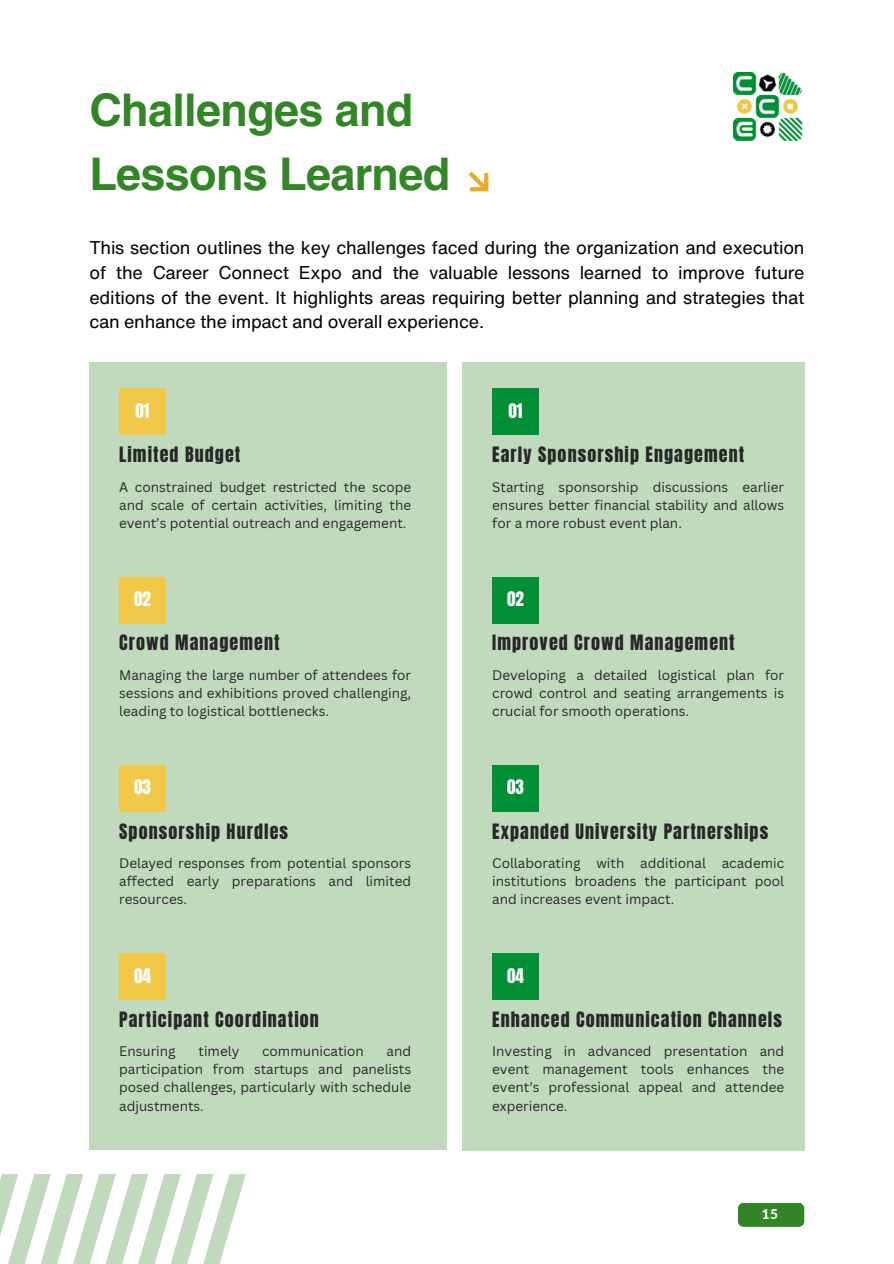
<style>
.page{position:relative;width:894px;height:1264px;background:#fff}
.page>*{position:absolute;margin:0;border:0;box-sizing:border-box;transform-origin:0 0}
.t1{font:700 45px/63px "Helvetica LT Pro";letter-spacing:-.015em;color:#328626}
.t2{font:18px/24.8px "Helvetica Now Text";letter-spacing:-.015em;color:#000;text-align:justify}
.t3{font:18px "Anton";letter-spacing:.06em;color:#272727}
.t4{font:17.1px "Anton";color:#fff}
.t5{font:13.5px/18px "Canva Sans";color:#272727;text-align:justify}
.t6{font:800 13.5px "Lato";color:#fff}
</style>
<div class="page">
<div style="left:737px;top:1202px;width:67px;height:24px;background:#328626;border-radius:6px"></div>
<svg style="left:468px;top:171px;width:20px;height:20px"></svg>
<img style="left:733px;top:72px;width:70px;height:69px">
<svg style="left:0;top:1174px;width:246px;height:89px"></svg>
<div style="left:89px;top:362px;width:357px;height:787px;background:#c1dabe"></div>
<div style="left:462px;top:362px;width:342px;height:788px;background:#c1dabe"></div>
<div style="left:119px;top:389px;width:47px;height:46px;background:#f2c848"></div>
<div style="left:119px;top:577px;width:47px;height:46px;background:#f2c848"></div>
<div style="left:119px;top:765px;width:47px;height:46px;background:#f2c848"></div>
<div style="left:119px;top:953px;width:47px;height:47px;background:#f2c848"></div>
<div style="left:492px;top:389px;width:46px;height:46px;background:#019035"></div>
<div style="left:492px;top:577px;width:46px;height:46px;background:#019035"></div>
<div style="left:492px;top:765px;width:46px;height:46px;background:#019035"></div>
<div style="left:492px;top:953px;width:46px;height:47px;background:#019035"></div>
<p class="t1" style="left:89px;top:83px;width:362px">Challenges and<br>Lessons Learned</p>
<p class="t2" style="left:89px;top:235px;width:716px">This section outlines the key challenges faced during the organization and execution of the Career Connect Expo and the valuable lessons learned to improve future editions of the event. It highlights areas requiring better planning and strategies that can enhance the impact and overall experience.</p>
<h2 class="t4" style="left:135px;top:398px;width:16px">01</h2>
<p class="t4" style="left:508px;top:398px;width:16px">01</p>
<h2 class="t3" style="left:119px;top:441px;width:123px">Limited Budget</h2>
<p class="t3" style="left:492px;top:441px;width:253px">Early Sponsorship Engagement</p>
<p class="t5" style="left:119px;top:477px;width:293px">A constrained budget restricted the scope and scale of certain activities, limiting the event’s potential outreach and engagement.</p>
<p class="t5" style="left:492px;top:477px;width:293px">Starting sponsorship discussions earlier ensures better financial stability and allows for a more robust event plan.</p>
<p class="t4" style="left:134px;top:586px;width:18px">02</p>
<h2 class="t4" style="left:507px;top:586px;width:18px">02</h2>
<h2 class="t3" style="left:119px;top:629px;width:162px">Crowd Management</h2>
<p class="t3" style="left:492px;top:629px;width:244px">Improved Crowd Management</p>
<p class="t5" style="left:119px;top:665px;width:293px">Managing the large number of attendees for sessions and exhibitions proved challenging, leading to logistical bottlenecks.</p>
<p class="t5" style="left:492px;top:665px;width:293px">Developing a detailed logistical plan for crowd control and seating arrangements is crucial for smooth operations.</p>
<p class="t4" style="left:134px;top:775px;width:18px">03</p>
<h2 class="t4" style="left:507px;top:775px;width:18px">03</h2>
<h2 class="t3" style="left:119px;top:818px;width:170px">Sponsorship Hurdles</h2>
<p class="t3" style="left:492px;top:818px;width:277px">Expanded University Partnerships</p>
<p class="t5" style="left:119px;top:854px;width:293px">Delayed responses from potential sponsors affected early preparations and limited resources.</p>
<p class="t5" style="left:492px;top:854px;width:293px">Collaborating with additional academic institutions broadens the participant pool and increases event impact.</p>
<p class="t4" style="left:134px;top:963px;width:18px">04</p>
<h2 class="t4" style="left:507px;top:963px;width:18px">04</h2>
<h2 class="t3" style="left:119px;top:1006px;width:201px">Participant Coordination</h2>
<p class="t3" style="left:492px;top:1006px;width:291px">Enhanced Communication Channels</p>
<p class="t5" style="left:119px;top:1042px;width:293px;text-indent:267px">and participation from startups and panelists posed challenges, particularly with schedule adjustments.</p>
<p class="t5" style="left:119px;top:1042px;width:58px">Ensuring</p>
<p class="t5" style="left:198px;top:1042px;width:42px">timely</p>
<p class="t5" style="left:262px;top:1042px;width:103px">communication</p>
<p class="t5" style="left:492px;top:1042px;width:293px">Investing in advanced presentation and event management tools enhances the event’s professional appeal and attendee experience.</p>
<h1 class="t6" style="left:761px;top:1205px;width:18px">15</h1>
</div>
